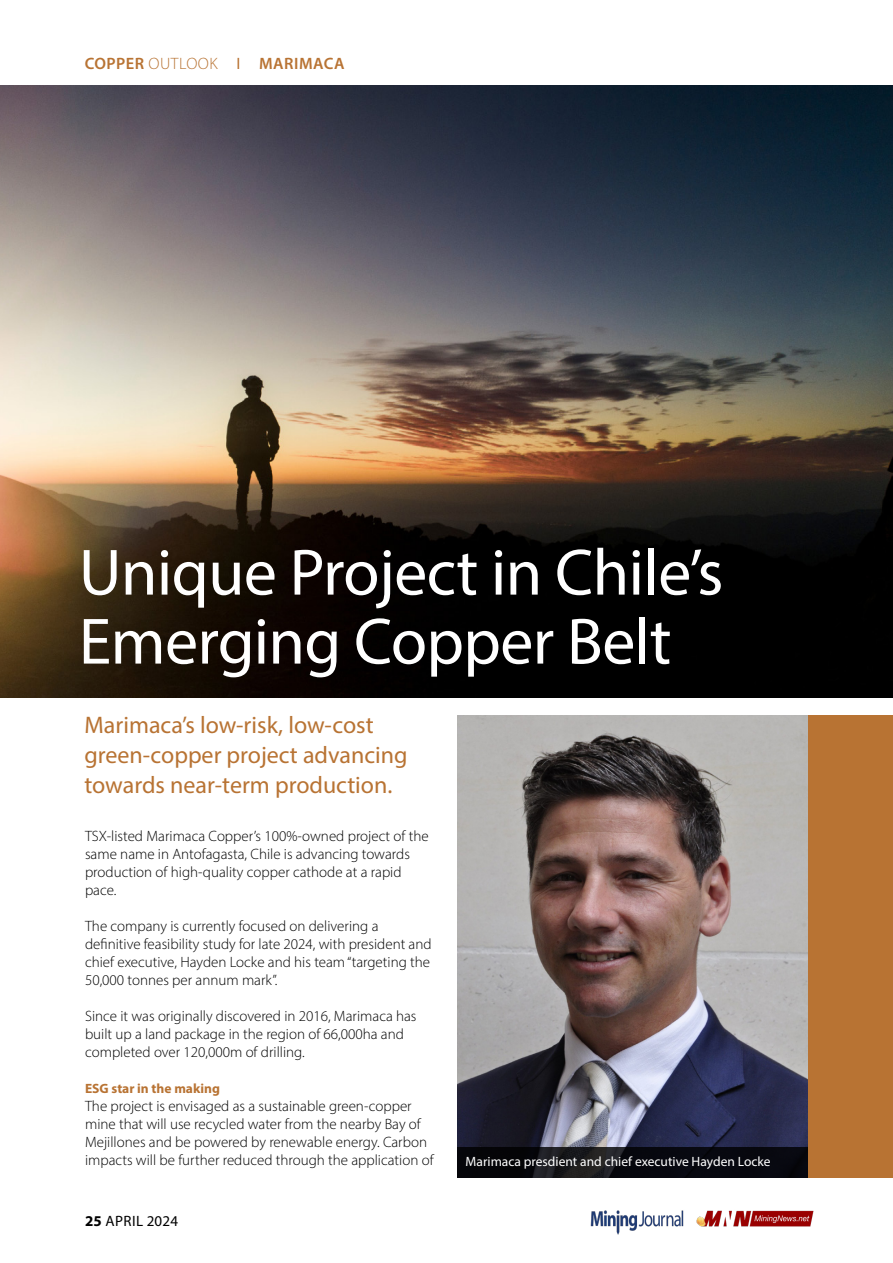
<style>
.page{position:relative;width:893px;height:1263px;background:#fff}
.page>*{position:absolute;margin:0;border:0;box-sizing:border-box;transform-origin:0 0}
.t1{font:66px/69px "Myriad Pro";letter-spacing:-.01em;color:#fff}
.t2{font:24px/30px "Myriad Pro";color:#b87333}
.t3{font:600 16.5px "Myriad Pro";letter-spacing:.03em;color:#b87333}
.t4{font:300 15px/18px "Myriad Pro";color:#000}
.t5{font:15px "Myriad Pro";letter-spacing:.03em;color:#000}
.t6{font:13.5px "Myriad Pro";color:#fff}
.t7{font:700 13.5px "Myriad Pro";color:#b87333}
.s1{font-weight:300}
.s2{font-weight:400}
.s3{font-weight:700}
</style>
<div class="page">
<img style="left:696px;top:1210px;width:118px;height:17px">
<img style="left:590px;top:1210px;width:94px;height:25px">
<img style="left:0;top:86px;width:893px;height:611px">
<div style="left:799px;top:715px;width:94px;height:463px;background:#b87333"></div>
<img style="left:457px;top:715px;width:351px;height:432px">
<svg style="left:457px;top:1147px;width:351px;height:31px;background:#0c0c11"></svg>
<p class="t3" style="left:85px;top:52px;width:261px">COPPER <span class="s1">OUTLOOK</span> <span class="s2">I</span> MARIMACA</p>
<h1 class="t1" style="left:79px;top:537px;width:646px">Unique Project in Chile’s<br>Emerging Copper Belt</h1>
<h2 class="t2" style="left:84px;top:710px;width:325px">Marimaca’s low-risk, low-cost green-copper project advancing towards near-term production.</h2>
<p class="t4" style="left:85px;top:827px;width:345px">TSX-listed Marimaca Copper’s 100%-owned project of the same name in Antofagasta, Chile is advancing towards production of high-quality copper cathode at a rapid pace.</p>
<p class="t4" style="left:85px;top:917px;width:348px">The company is currently focused on delivering a definitive feasibility study for late 2024, with president and chief executive, Hayden Locke and his team “targeting the 50,000 tonnes per annum mark”.</p>
<p class="t4" style="left:85px;top:1007px;width:333px">Since it was originally discovered in 2016, Marimaca has built up a land package in the region of 66,000ha and completed over 120,000m of drilling.</p>
<p class="t7" style="left:85px;top:1080px;width:136px">ESG star in the making</p>
<p class="t4" style="left:85px;top:1097px;width:350px">The project is envisaged as a sustainable green-copper mine that will use recycled water from the nearby Bay of Mejillones and be powered by renewable energy. Carbon impacts will be further reduced through the application of</p>
<p class="t6" style="left:466px;top:1153px;width:306px">Marimaca presdient and chief executive Hayden Locke</p>
<p class="t5" style="left:85px;top:1211px;width:94px"><span class="s3">25</span> APRIL 2024</p>
</div>
